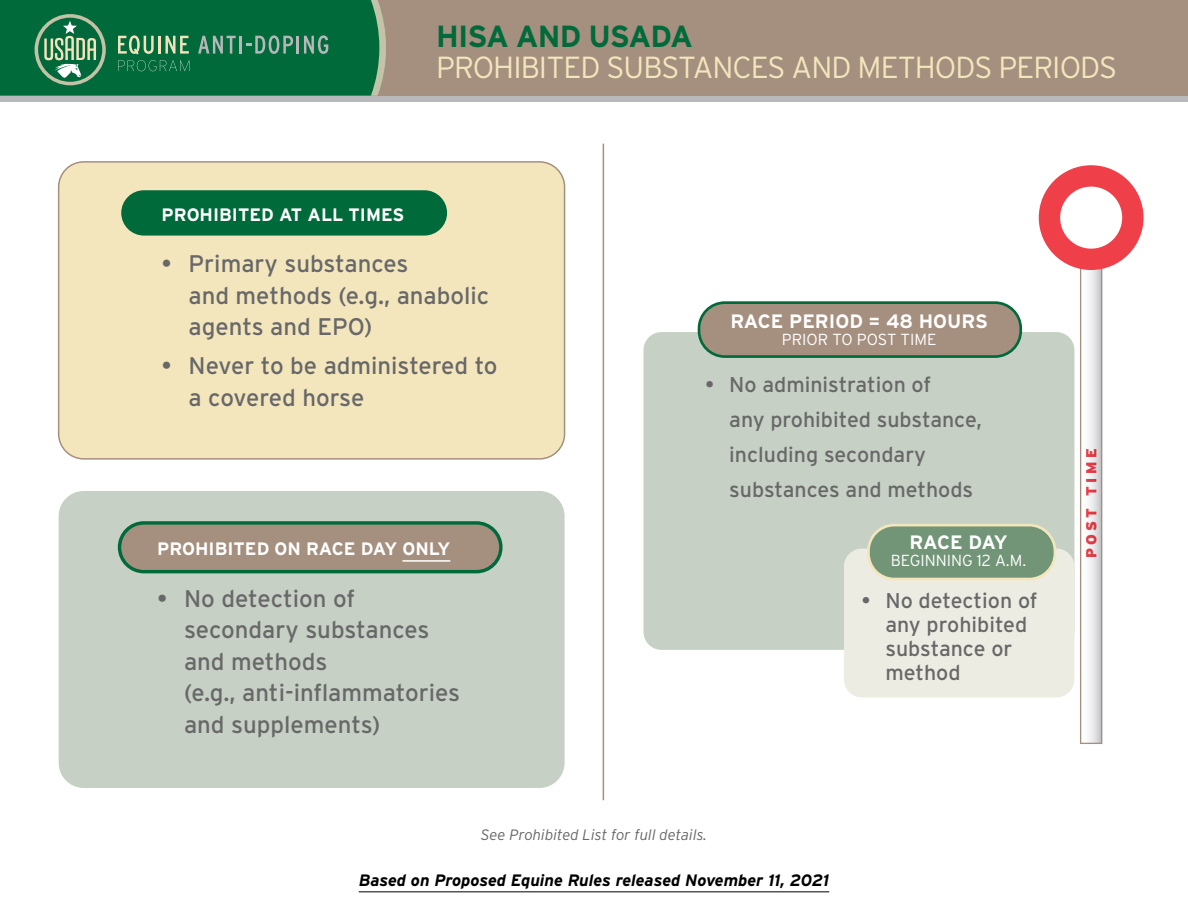
<style>
.page{position:relative;width:1188px;height:918px;background:#fff}
.page>*{position:absolute;margin:0;border:0;box-sizing:border-box;transform-origin:0 0}
.t1{font:300 30.45px "Interstate";letter-spacing:-.03em;color:#f3e6bd}
.t2{font:700 30.45px "Interstate";letter-spacing:-.03em;color:#006a3b}
.t3{font:24px/31.5px "Interstate";color:#686869}
.t4{font:21.3px/34.7px "Interstate";color:#686869}
.t5{font:700 19.35px "Interstate";color:#fff}
.t6{font:700 18px "Interstate";color:#fff}
.t7{font:italic 700 16.5px "Interstate";color:#000}
.t8{font:300 16.05px "Interstate";color:#fff}
.t9{font:italic 300 15px "Interstate";color:#686869}
.t10{font:900 14.7px "Interstate";letter-spacing:.24em;color:#ef404a}
</style>
<div class="page">
<div style="left:59px;top:162px;width:506px;height:297px;background:#f3e6bd;border-radius:25px"></div>
<div style="left:58px;top:161px;width:507px;height:299px;border:2px solid #a58f7f;border-radius:25px"></div>
<div style="left:59px;top:491px;width:506px;height:297px;background:#c6d0c4;border-radius:25px"></div>
<div style="left:644px;top:332px;width:430px;height:318px;background:#c6d0c4;border-radius:18px"></div>
<div style="left:0;top:0;width:1188px;height:102px;background:#b9b9bb"></div>
<div style="left:0;top:0;width:1188px;height:96px;background:#a58f7f"></div>
<svg style="left:0;top:0;width:386px;height:96px;background:#177448"></svg>
<div style="left:120px;top:189px;width:329px;height:48px;background:#006a3b;border-radius:24px"></div>
<div style="left:118px;top:187px;width:333px;height:52px;border:3px solid #f3e6bd;border-radius:24px"></div>
<div style="left:120px;top:523px;width:381px;height:49px;background:#a58f7f;border-radius:24px"></div>
<div style="left:118px;top:521px;width:385px;height:52px;border:3px solid #006a3b;border-radius:24px"></div>
<hr style="left:402px;top:560px;width:48px;height:2px;background:#fff">
<div style="left:699px;top:303px;width:322px;height:54px;background:#a58f7f;border-radius:26px"></div>
<div style="left:698px;top:301px;width:324px;height:57px;border:3px solid #006a3b;border-radius:26px"></div>
<svg style="left:1082px;top:269px;width:18px;height:473px"></svg>
<div style="left:1080px;top:190px;width:22px;height:554px;border:1px solid #a58f7f"></div>
<svg style="left:1049px;top:176px;width:84px;height:83px"></svg>
<div style="left:1039px;top:165px;width:105px;height:105px;border:21px solid #ef404a;border-radius:50%"></div>
<div style="left:844px;top:549px;width:230px;height:149px;background:#edece3;border-radius:18px"></div>
<div style="left:868px;top:525px;width:187px;height:54px;background:#719576;border-radius:26px"></div>
<div style="left:867px;top:524px;width:189px;height:56px;border:3px solid #f3e6bd;border-radius:26px"></div>
<hr style="left:359px;top:891px;width:470px;height:1px;background:#000">
<hr style="left:603px;top:144px;width:1px;height:656px;background:#a58f7f">
<p class="t2" style="left:436px;top:17px;width:258px">HISA AND USADA</p>
<p class="t1" style="left:436px;top:49px;width:682px">PROHIBITED SUBSTANCES AND METHODS PERIODS</p>
<p class="t6" style="left:162px;top:203px;width:244px">PROHIBITED AT ALL TIMES</p>
<p class="t3" style="left:189px;top:248px;width:302px;text-indent:-27px">• Primary substances<br>and methods (e.g., anabolic agents and EPO)</p>
<p class="t3" style="left:189px;top:350px;width:311px;text-indent:-27px">• Never to be administered to a covered horse</p>
<p class="t6" style="left:157px;top:538px;width:295px">PROHIBITED ON RACE DAY ONLY</p>
<p class="t3" style="left:184px;top:582px;width:278px;text-indent:-27px">• No detection of secondary substances and methods<br>(e.g., anti-inflammatories and supplements)</p>
<p class="t5" style="left:730px;top:309px;width:259px">RACE PERIOD = 48 HOURS</p>
<p class="t8" style="left:782px;top:329px;width:156px">PRIOR TO POST TIME</p>
<p class="t4" style="left:729px;top:367px;width:254px;text-indent:-24px">• No administration of<br>any prohibited substance, including secondary substances and methods</p>
<p class="t5" style="left:910px;top:531px;width:100px">RACE DAY</p>
<p class="t8" style="left:891px;top:551px;width:137px">BEGINNING 12 A.M.</p>
<p class="t4" style="left:885px;top:588px;width:154px;line-height:24px;text-indent:-24px">• No detection of any prohibited substance or method</p>
<p class="t9" style="left:481px;top:827px;width:228px">See Prohibited List for full details.</p>
<p class="t7" style="left:359px;top:871px;width:472px">Based on Proposed Equine Rules released November 11, 2021</p>
<p class="t10" style="left:1082px;top:558px;width:112px;rotate:-90deg">POST TIME</p>
</div>
